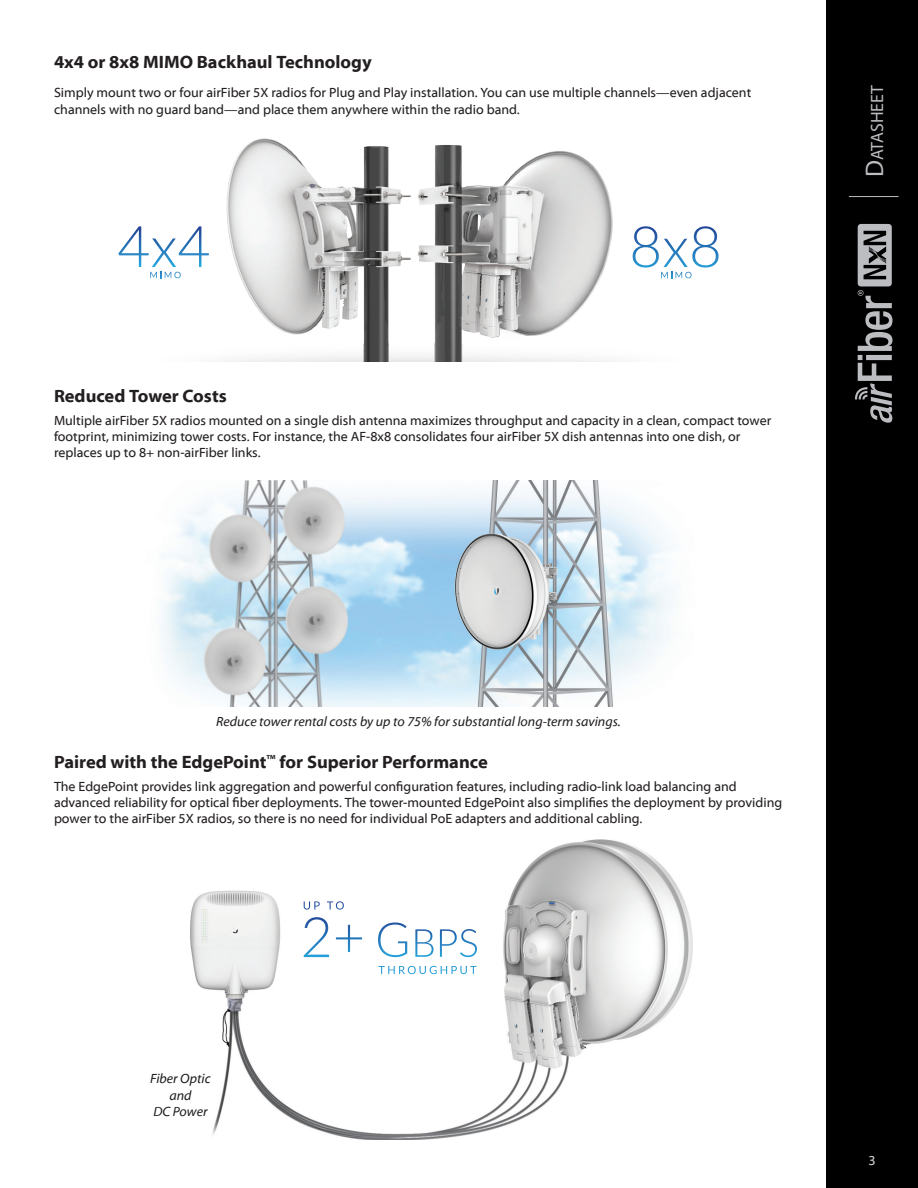
<style>
.page{position:relative;width:918px;height:1188px;background:#fff}
.page>*{position:absolute;margin:0;border:0;box-sizing:border-box;transform-origin:0 0}
.Heading_2{font:700 18px "Myriad Web Pro";color:#231f20}
.Body{font:700 18px "Myriad Web Pro";color:#231f20}
.Datasheet{font:17.85px "Myriad Pro";color:#bcbdc0}
.Body-2{font:13.5px/16.2px "Myriad Web Pro";color:#231f20}
.t1{font:italic 13.5px/16.2px "Myriad Web Pro";color:#231f20;text-align:center}
.PageNumber{font:13.5px "Myriad Web Pro";color:#d1d2d4}
.s1{font-size:25.5px}
</style>
<div class="page">
<div style="left:826px;top:0;width:92px;height:1188px;background:#000001"></div>
<hr style="left:849px;top:196px;width:50px;height:1px;background:#bcbdc0">
<svg style="left:855px;top:224px;width:37px;height:199px"></svg>
<img style="left:150px;top:138px;width:538px;height:223px">
<svg style="left:118px;top:226px;width:91px;height:52px"></svg>
<svg style="left:633px;top:226px;width:86px;height:52px"></svg>
<img style="left:162px;top:480px;width:512px;height:226px">
<img style="left:191px;top:840px;width:502px;height:300px">
<svg style="left:378px;top:966px;width:99px;height:8px"></svg>
<svg style="left:304px;top:917px;width:25px;height:40px"></svg>
<svg style="left:336px;top:925px;width:26px;height:27px"></svg>
<svg style="left:304px;top:901px;width:16px;height:9px"></svg>
<svg style="left:327px;top:901px;width:17px;height:9px"></svg>
<svg style="left:378px;top:922px;width:29px;height:35px"></svg>
<svg style="left:415px;top:929px;width:19px;height:28px"></svg>
<svg style="left:440px;top:929px;width:37px;height:28px"></svg>
<p class="Body" style="left:54px;top:52px;width:319px">4x4 or 8x8 MIMO Backhaul Technology</p>
<p class="Body-2" style="left:54px;top:85px;width:699px">Simply mount two or four airFiber 5X radios for Plug and Play installation. You can use multiple channels—even adjacent channels with no guard band—and place them anywhere within the radio band.</p>
<p class="Heading_2" style="left:54px;top:386px;width:174px">Reduced Tower Costs</p>
<p class="Body-2" style="left:54px;top:412px;width:719px">Multiple airFiber 5X radios mounted on a single dish antenna maximizes throughput and capacity in a clean, compact tower footprint, minimizing tower costs. For instance, the AF‑8x8 consolidates four airFiber 5X dish antennas into one dish, or replaces up to 8+ non-airFiber links.</p>
<p class="Datasheet" style="left:866px;top:177px;width:94px;rotate:-90deg"><span class="s1">D</span>atasheet</p>
<p class="t1" style="left:216px;top:714px;width:406px">Reduce tower rental costs by up to 75% for substantial long-term savings.</p>
<p class="Heading_2" style="left:54px;top:752px;width:435px">Paired with the EdgePoint<sup>™</sup> for Superior Performance</p>
<p class="Body-2" style="left:54px;top:779px;width:730px">The EdgePoint provides link aggregation and powerful configuration features, including radio-link load balancing and advanced reliability for optical fiber deployments. The tower-mounted EdgePoint also simplifies the deployment by providing power to the airFiber 5X radios, so there is no need for individual PoE adapters and additional cabling.</p>
<p class="t1" style="left:150px;top:1071px;width:62px">Fiber Optic and<br>DC Power</p>
<p class="PageNumber" style="left:869px;top:1153px;width:9px">3</p>
</div>
